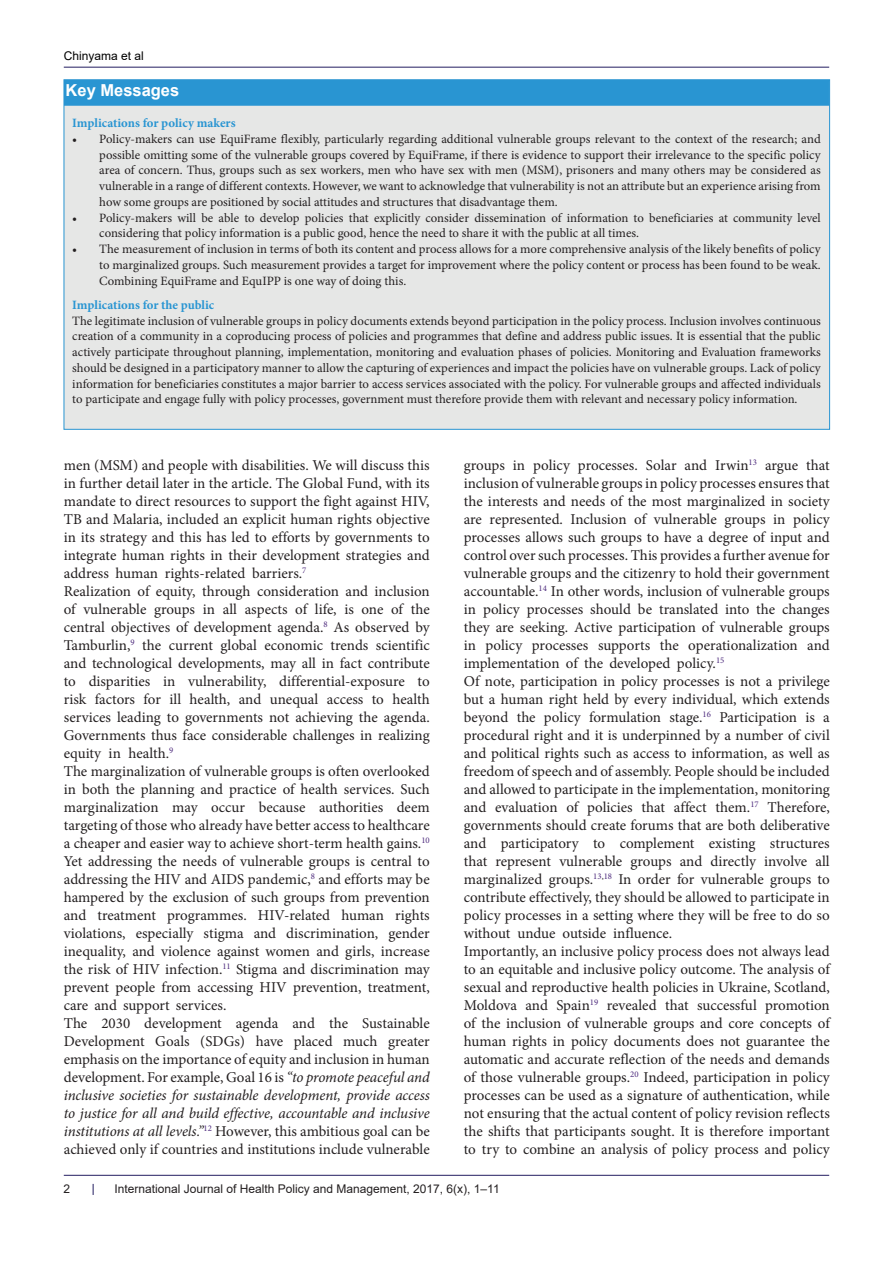
<style>
.page{position:relative;width:893px;height:1263px;background:#fff}
.page>*{position:absolute;margin:0;border:0;box-sizing:border-box;transform-origin:0 0}
.t1{font:700 16.5px "Arial";color:#fff}
.t2{font:15px/18px "Minion Pro";color:#231f20}
.t3{font:12.75px/15.8px "Minion Pro";color:#231f20;text-align:justify}
.t4{font:700 12.75px "Minion Pro";color:#2995d2}
.t5{font:12px "Arial";color:#231f20}
.t6{font:12px "Arial";color:#000001}
.s1{font-style:italic}
</style>
<div class="page">
<hr style="left:64px;top:67px;width:765px;height:1px;background:#231d60">
<hr style="left:64px;top:1175px;width:765px;height:1px;background:#231d60">
<div style="left:64px;top:80px;width:766px;height:349px;background:#e6e7e6"></div>
<div style="left:64px;top:80px;width:766px;height:26px;background:#2995d2;border:2px solid #2995d2"></div>
<p class="t6" style="left:64px;top:48px;width:82px">Chinyama et al</p>
<p class="t1" style="left:66px;top:79px;width:115px">Key Messages</p>
<p class="t4" style="left:72px;top:114px;width:165px">Implications for policy makers</p>
<p class="t3" style="left:99px;top:131px;width:723px;text-indent:-27px">• Policy-makers can use EquiFrame flexibly, particularly regarding additional vulnerable groups relevant to the context of the research; and possible omitting some of the vulnerable groups covered by EquiFrame, if there is evidence to support their irrelevance to the specific policy area of concern. Thus, groups such as sex workers, men who have sex with men (MSM), prisoners and many others may be considered as vulnerable in a range of different contexts. However, we want to acknowledge that vulnerability is not an attribute but an experience arising from how some groups are positioned by social attitudes and structures that disadvantage them.</p>
<p class="t3" style="left:99px;top:210px;width:723px;text-indent:-27px">• Policy-makers will be able to develop policies that explicitly consider dissemination of information to beneficiaries at community level considering that policy information is a public good, hence the need to share it with the public at all times.</p>
<p class="t3" style="left:99px;top:241px;width:723px;text-indent:-27px">• The measurement of inclusion in terms of both its content and process allows for a more comprehensive analysis of the likely benefits of policy to marginalized groups. Such measurement provides a target for improvement where the policy content or process has been found to be weak.<br>Combining EquiFrame and EquIPP is one way of doing this.</p>
<p class="t4" style="left:72px;top:296px;width:144px">Implications for the public</p>
<p class="t3" style="left:72px;top:313px;width:750px">The legitimate inclusion of vulnerable groups in policy documents extends beyond participation in the policy process. Inclusion involves continuous creation of a community in a coproducing process of policies and programmes that define and address public issues. It is essential that the public actively participate throughout planning, implementation, monitoring and evaluation phases of policies. Monitoring and Evaluation frameworks should be designed in a participatory manner to allow the capturing of experiences and impact the policies have on vulnerable groups. Lack of policy information for beneficiaries constitutes a major barrier to access services associated with the policy. For vulnerable groups and affected individuals to participate and engage fully with policy processes, government must therefore provide them with relevant and necessary policy information.</p>
<p class="t2" style="left:64px;top:456px;width:368px">men (MSM) and people with disabilities. We will discuss this in further detail later in the article. The Global Fund, with its mandate to direct resources to support the fight against HIV, TB and Malaria, included an explicit human rights objective in its strategy and this has led to efforts by governments to integrate human rights in their development strategies and address human rights-related barriers.<sup>7<br></sup>Realization of equity, through consideration and inclusion of vulnerable groups in all aspects of life, is one of the central objectives of development agenda.<sup>8</sup> As observed by Tamburlin,<sup>9</sup> the current global economic trends scientific and technological developments, may all in fact contribute to disparities in vulnerability, differential-exposure to risk factors for ill health, and unequal access to health services leading to governments not achieving the agenda.<br>Governments thus face considerable challenges in realizing equity in health.<sup>9<br></sup>The marginalization of vulnerable groups is often overlooked in both the planning and practice of health services. Such marginalization may occur because authorities deem targeting of those who already have better access to healthcare a cheaper and easier way to achieve short-term health gains.<sup>10<br></sup>Yet addressing the needs of vulnerable groups is central to addressing the HIV and AIDS pandemic,<sup>8</sup> and efforts may be hampered by the exclusion of such groups from prevention and treatment programmes. HIV-related human rights violations, especially stigma and discrimination, gender inequality, and violence against women and girls, increase the risk of HIV infection.<sup>11</sup> Stigma and discrimination may prevent people from accessing HIV prevention, treatment, care and support services.<br>The 2030 development agenda and the Sustainable Development Goals (SDGs) have placed much greater emphasis on the importance of equity and inclusion in human development. For example, Goal 16 is <span class="s1">“to promote peaceful and inclusive societies for sustainable development, provide access to justice for all and build effective, accountable and inclusive institutions at all levels.”</span><sup>12</sup> However, this ambitious goal can be achieved only if countries and institutions include vulnerable</p>
<p class="t2" style="left:464px;top:456px;width:368px">groups in policy processes. Solar and Irwin<sup>13</sup> argue that inclusion of vulnerable groups in policy processes ensures that the interests and needs of the most marginalized in society are represented. Inclusion of vulnerable groups in policy processes allows such groups to have a degree of input and control over such processes. This provides a further avenue for vulnerable groups and the citizenry to hold their government accountable.<sup>14</sup> In other words, inclusion of vulnerable groups in policy processes should be translated into the changes they are seeking. Active participation of vulnerable groups in policy processes supports the operationalization and implementation of the developed policy.<sup>15<br></sup>Of note, participation in policy processes is not a privilege but a human right held by every individual, which extends beyond the policy formulation stage.<sup>16</sup> Participation is a procedural right and it is underpinned by a number of civil and political rights such as access to information, as well as freedom of speech and of assembly. People should be included and allowed to participate in the implementation, monitoring and evaluation of policies that affect them.<sup>17</sup> Therefore, governments should create forums that are both deliberative and participatory to complement existing structures that represent vulnerable groups and directly involve all marginalized groups.<sup>13</sup><sup>,</sup><sup>18</sup> In order for vulnerable groups to contribute effectively, they should be allowed to participate in policy processes in a setting where they will be free to do so without undue outside influence.<br>Importantly, an inclusive policy process does not always lead to an equitable and inclusive policy outcome. The analysis of sexual and reproductive health policies in Ukraine, Scotland, Moldova and Spain<sup>19</sup> revealed that successful promotion of the inclusion of vulnerable groups and core concepts of human rights in policy documents does not guarantee the automatic and accurate reflection of the needs and demands of those vulnerable groups.<sup>20</sup> Indeed, participation in policy processes can be used as a signature of authentication, while not ensuring that the actual content of policy revision reflects the shifts that participants sought. It is therefore important to try to combine an analysis of policy process and policy</p>
<p class="t5" style="left:64px;top:1180px;width:8px">2</p>
<p class="t5" style="left:114px;top:1180px;width:387px">International Journal of Health Policy and Management, 2017, 6(x), 1–11</p>
</div>
